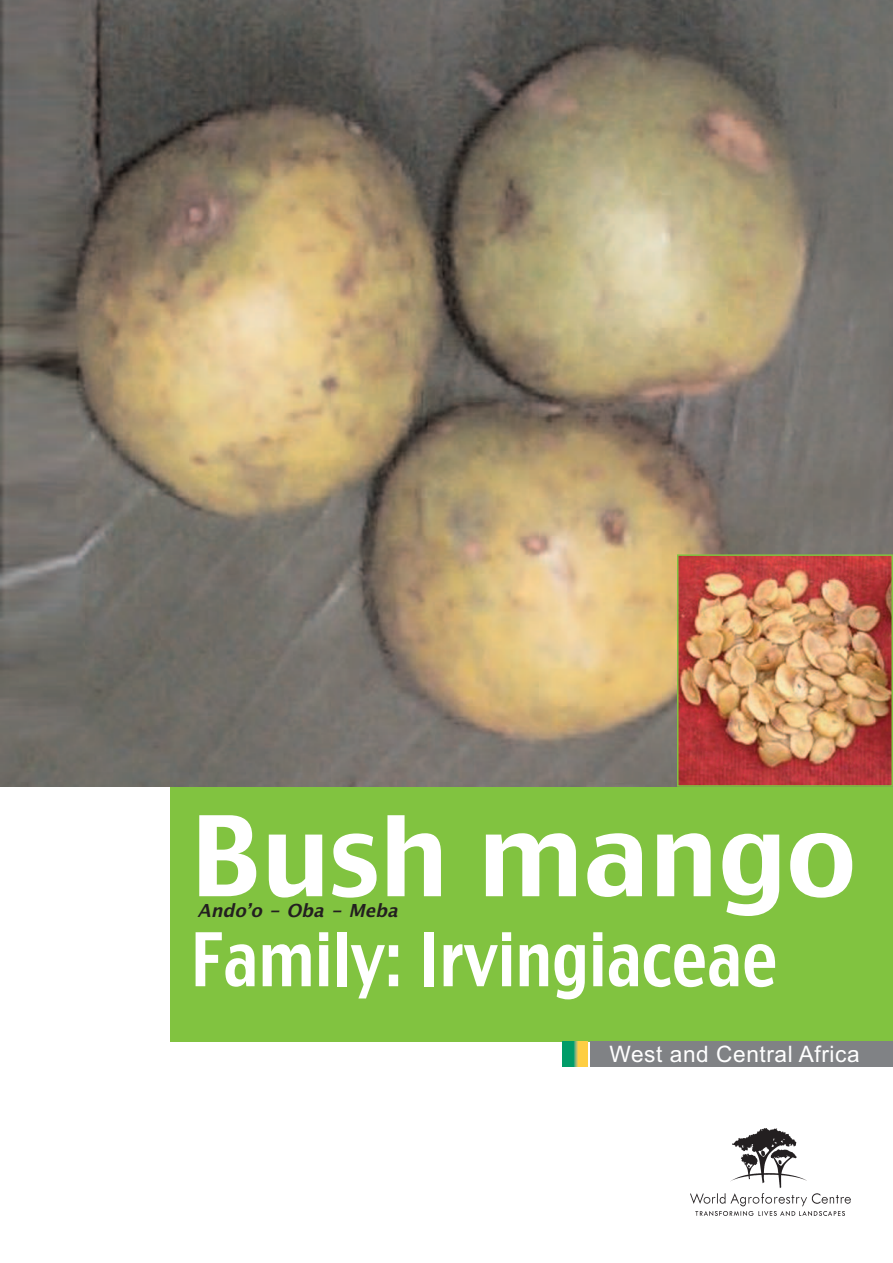
<style>
.page{position:relative;width:893px;height:1263px;background:#fff}
.page>*{position:absolute;margin:0;border:0;box-sizing:border-box;transform-origin:0 0}
.t1{font:108px "Charcoal CY";color:#fff}
.t2{font:72px "Charcoal CY";color:#fff;scale:.8 1}
.t3{font:22.65px "Arial";letter-spacing:.025em;color:#fff}
.t4{font:italic 700 18px "Lucida Grande CE";color:#231f20}
</style>
<div class="page">
<div style="left:170px;top:786px;width:723px;height:255px;background:#81c340"></div>
<img style="left:0;top:0;width:893px;height:787px">
<div style="left:591px;top:1041px;width:302px;height:26px;background:#808285"></div>
<svg style="left:562px;top:1041px;width:26px;height:26px"></svg>
<img style="left:691px;top:1128px;width:159px;height:88px">
<img style="left:680px;top:557px;width:210px;height:227px">
<div style="left:677px;top:554px;width:216px;height:233px;border:2px solid #81c340"></div>
<h1 class="t1" style="left:191px;top:796px;width:666px">Bush mango</h1>
<h2 class="t2" style="left:191px;top:919px;width:734px">Family: Irvingiaceae</h2>
<p class="t4" style="left:197px;top:900px;width:208px">Ando’o-Oba-Meba</p>
<p class="t3" style="left:609px;top:1041px;width:252px">West and Central Africa</p>
</div>
